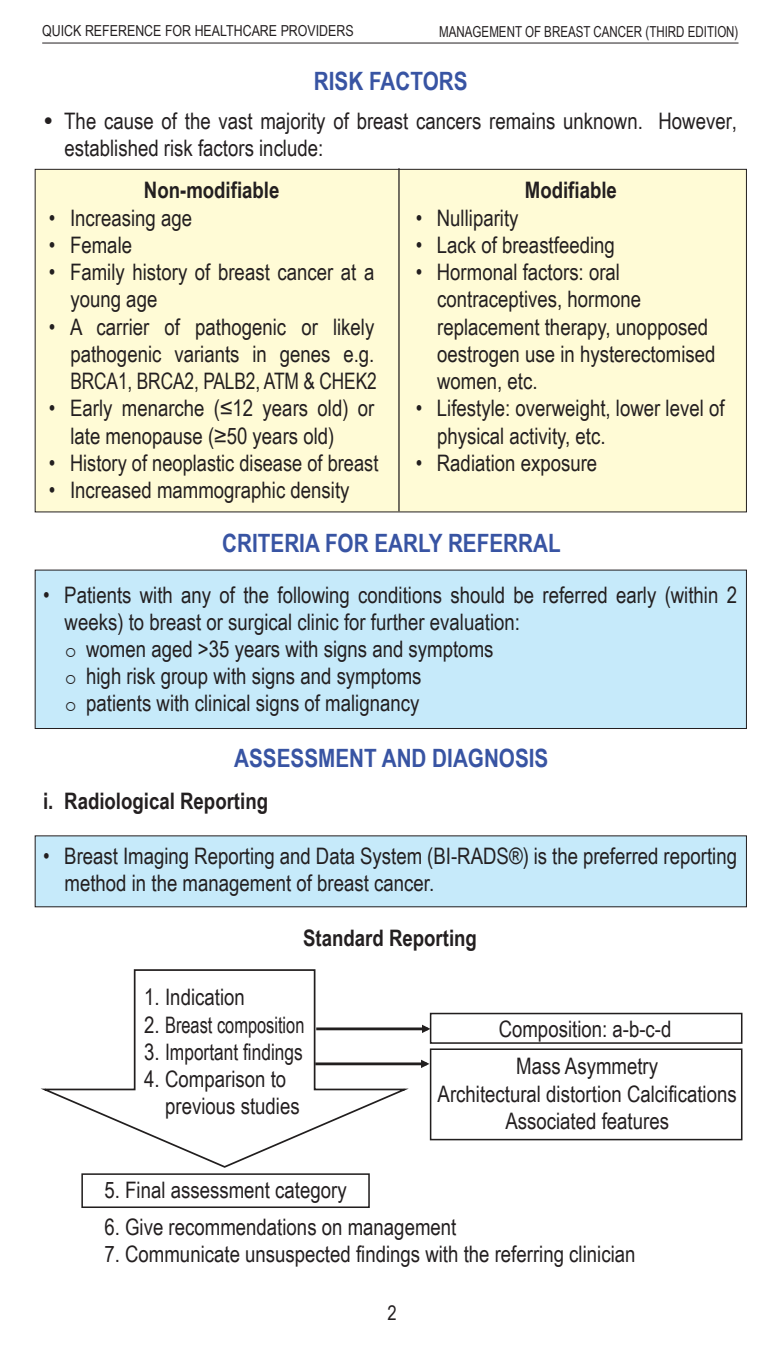
<style>
.page{position:relative;width:780px;height:1347px;background:#fff}
.page>*{position:absolute;margin:0;border:0;box-sizing:border-box;transform-origin:0 0}
.t1{font:700 25.25px "Arial Narrow";color:#3854a3}
.t2{font:22.75px/27.2px "Arial Narrow";color:#231f20}
.t3{font:700 22.75px "Arial Narrow";color:#231f20}
.t4{font:20.25px "Arial Narrow";color:#231f20}
.t5{font:15.25px "Arial Narrow";color:#231f20;scale:.93 1}
.t6{font:15.25px "Arial Narrow";color:#231f20}
</style>
<div class="page">
<div style="left:35px;top:836px;width:711px;height:70px;background:#c6eafa"></div>
<div style="left:35px;top:570px;width:711px;height:158px;background:#c6eafa"></div>
<div style="left:35px;top:569px;width:711px;height:160px;border:1px solid #231f20"></div>
<hr style="left:42px;top:43px;width:696px;height:1px;background:#231f20">
<div style="left:35px;top:169px;width:711px;height:343px;background:#fffbd6"></div>
<hr style="left:398px;top:168px;width:1px;height:343px;background:#231f20">
<svg style="left:42px;top:969px;width:371px;height:199px"></svg>
<div style="left:430px;top:1012px;width:312px;height:31px;border:2px solid #211e1e"></div>
<div style="left:430px;top:1048px;width:312px;height:92px;border:2px solid #211e1e"></div>
<hr style="left:316px;top:1027px;width:111px;height:3px;background:#211e1e">
<svg style="left:422px;top:1024px;width:8px;height:9px"></svg>
<hr style="left:315px;top:1062px;width:111px;height:3px;background:#211e1e">
<svg style="left:421px;top:1059px;width:8px;height:9px"></svg>
<div style="left:81px;top:1173px;width:289px;height:35px;border:2px solid #211e1e"></div>
<p class="t6" style="left:42px;top:20px;width:313px">QUICK REFERENCE FOR HEALTHCARE PROVIDERS</p>
<p class="t5" style="left:439px;top:21px;width:323px">MANAGEMENT OF BREAST CANCER (THIRD EDITION)</p>
<p class="t1" style="left:314px;top:62px;width:155px">RISK FACTORS</p>
<p class="t2" style="left:65px;top:107px;width:674px;text-indent:-21px">• The cause of the vast majority of breast cancers remains unknown. However, established risk factors include:</p>
<p class="t3" style="left:144px;top:173px;width:137px">Non-modifiable</p>
<p class="t2" style="left:49px;top:203px;width:145px">• Increasing age</p>
<p class="t2" style="left:49px;top:230px;width:85px">• Female</p>
<p class="t2" style="left:70px;top:257px;width:305px;text-indent:-21px">• Family history of breast cancer at a young age</p>
<p class="t2" style="left:70px;top:312px;width:308px;text-align:justify;text-indent:-21px">• A carrier of pathogenic or likely pathogenic variants in genes e.g.<br>BRCA1, BRCA2, PALB2, ATM &amp; CHEK2</p>
<p class="t2" style="left:70px;top:394px;width:305px;text-indent:-21px">• Early menarche (≤12 years old) or late menopause (≥50 years old)</p>
<p class="t2" style="left:49px;top:448px;width:331px">• History of neoplastic disease of breast</p>
<p class="t2" style="left:49px;top:475px;width:302px">• Increased mammographic density</p>
<p class="t3" style="left:525px;top:173px;width:94px">Modifiable</p>
<p class="t2" style="left:415px;top:203px;width:104px">• Nulliparity</p>
<p class="t2" style="left:415px;top:230px;width:201px">• Lack of breastfeeding</p>
<p class="t2" style="left:437px;top:257px;width:280px;text-indent:-21px">• Hormonal factors: oral contraceptives, hormone replacement therapy, unopposed oestrogen use in hysterectomised women, etc.</p>
<p class="t2" style="left:437px;top:394px;width:289px;text-indent:-21px">• Lifestyle: overweight, lower level of physical activity, etc.</p>
<p class="t2" style="left:415px;top:448px;width:183px">• Radiation exposure</p>
<p class="t1" style="left:222px;top:523px;width:340px">CRITERIA FOR EARLY REFERRAL</p>
<p class="t2" style="left:65px;top:580px;width:674px;text-indent:-21px">• Patients with any of the following conditions should be referred early (within 2 weeks) to breast or surgical clinic for further evaluation:</p>
<p class="t2" style="left:65px;top:634px;width:430px">○ women aged &gt;35 years with signs and symptoms</p>
<p class="t2" style="left:65px;top:661px;width:358px">○ high risk group with signs and symptoms</p>
<p class="t2" style="left:65px;top:688px;width:356px">○ patients with clinical signs of malignancy</p>
<p class="t1" style="left:234px;top:738px;width:316px">ASSESSMENT AND DIAGNOSIS</p>
<p class="t3" style="left:43px;top:784px;width:226px">i. Radiological Reporting</p>
<p class="t2" style="left:65px;top:841px;width:674px;text-indent:-21px">• Breast Imaging Reporting and Data System (BI-RADS®) is the preferred reporting method in the management of breast cancer.</p>
<p class="t3" style="left:303px;top:920px;width:175px">Standard Reporting</p>
<p class="t2" style="left:144px;top:983px;width:102px">1. Indication</p>
<p class="t2" style="left:144px;top:1010px;width:162px">2. Breast composition</p>
<p class="t2" style="left:144px;top:1037px;width:160px">3. Important findings</p>
<p class="t2" style="left:165px;top:1064px;width:136px;text-indent:-21px">4. Comparison to previous studies</p>
<p class="t2" style="left:104px;top:1175px;width:244px">5. Final assessment category</p>
<p class="t2" style="left:498px;top:1008px;width:174px;line-height:37.8px;text-align:center">Composition: a-b-c-d<br>Mass Asymmetry</p>
<p class="t2" style="left:437px;top:1079px;width:300px;text-align:center">Architectural distortion Calcifications<br>Associated features</p>
<p class="t2" style="left:104px;top:1212px;width:353px">6. Give recommendations on management</p>
<p class="t2" style="left:104px;top:1239px;width:532px">7. Communicate unsuspected findings with the referring clinician</p>
<p class="t4" style="left:387px;top:1297px;width:11px">2</p>
</div>
